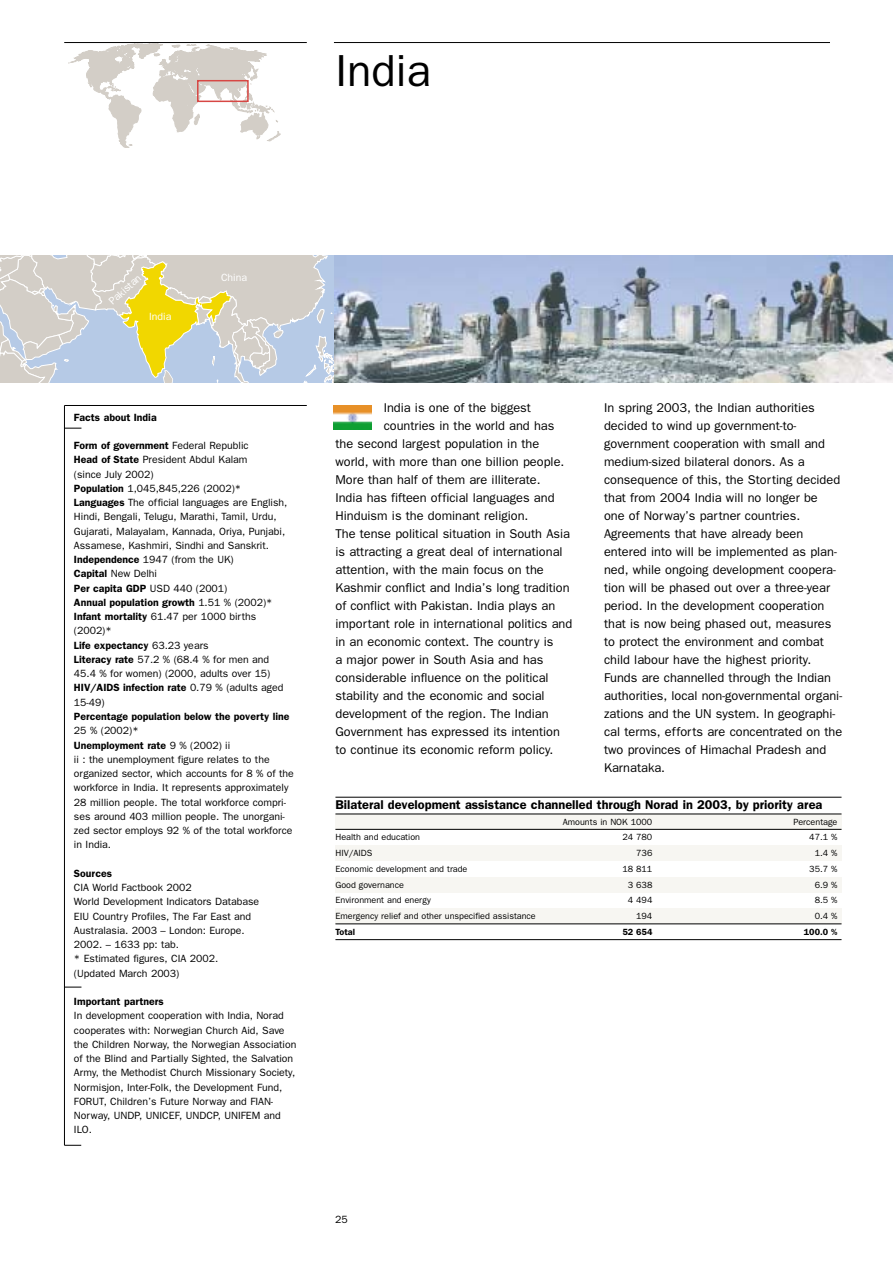
<style>
.page{position:relative;width:893px;height:1262px;background:#fff}
.page>*{position:absolute;margin:0;border:0;box-sizing:border-box;transform-origin:0 0}
.t1{font:45px "Franklin Gothic";color:#000}
.t2{font:12.75px/18px "Franklin Gothic";color:#000}
.t3{font:600 12.75px "Franklin Gothic";color:#000}
.t4{font:10.5px/14.2px "Franklin Gothic";color:#000}
.t5{font:10.5px "Franklin Gothic";color:#fff}
.t6{font:600 10.5px "Franklin Gothic";color:#000}
.t7{font:9px "Franklin Gothic";color:#000}
.t8{font:600 9px "Franklin Gothic";color:#000}
.s1{font-weight:600}
</style>
<div class="page">
<div style="left:335px;top:814px;width:506px;height:15px;background:#f7f6f2"></div>
<div style="left:335px;top:845px;width:506px;height:15px;background:#f7f6f2"></div>
<div style="left:335px;top:877px;width:506px;height:15px;background:#f7f6f2"></div>
<div style="left:335px;top:908px;width:506px;height:16px;background:#f7f6f2"></div>
<svg style="left:69px;top:44px;width:211px;height:104px"></svg>
<svg style="left:0;top:255px;width:334px;height:128px;background:#cfd0c2"></svg>
<img style="left:334px;top:255px;width:558px;height:128px">
<img style="left:334px;top:405px;width:37px;height:25px">
<hr style="left:64px;top:405px;width:1px;height:740px;background:#000">
<svg style="left:64px;top:1145px;width:17px;height:1px"></svg>
<svg style="left:65px;top:428px;width:16px;height:1px"></svg>
<svg style="left:65px;top:986px;width:16px;height:1px"></svg>
<hr style="left:64px;top:405px;width:243px;height:1px;background:#000">
<hr style="left:64px;top:42px;width:243px;height:1px;background:#000">
<hr style="left:334px;top:42px;width:496px;height:1px;background:#000">
<hr style="left:335px;top:797px;width:506px;height:1px;background:#000">
<hr style="left:335px;top:813px;width:506px;height:1px;background:#000">
<hr style="left:335px;top:829px;width:506px;height:1px;background:#000">
<hr style="left:335px;top:923px;width:506px;height:1px;background:#000">
<hr style="left:335px;top:939px;width:506px;height:1px;background:#000">
<div style="left:197px;top:80px;width:52px;height:22px;border:2px solid #d74744"></div>
<p class="t1" style="left:335px;top:55px;width:97px">India</p>
<p class="t5" style="left:108px;top:300px;width:41px;rotate:-42deg">Pakistan</p>
<p class="t5" style="left:221px;top:274px;width:28px">China</p>
<p class="t5" style="left:149px;top:312px;width:24px">India</p>
<p class="t6" style="left:74px;top:413px;width:84px">Facts about India</p>
<p class="t4" style="left:74px;top:439px;width:221px"><span class="s1">Form of government</span> Federal Republic<br><span class="s1">Head of State</span> President Abdul Kalam<br>(since July 2002)<br><span class="s1">Population</span> 1,045,845,226 (2002)* <span class="s1">Languages</span> The official languages are English, Hindi, Bengali, Telugu, Marathi, Tamil, Urdu, Gujarati, Malayalam, Kannada, Oriya, Punjabi, Assamese, Kashmiri, Sindhi and Sanskrit.<br><span class="s1">Independence</span> 1947 (from the UK)<br><span class="s1">Capital</span> New Delhi<br><span class="s1">Per capita GDP</span> USD 440 (2001)<br><span class="s1">Annual population growth</span> 1.51 % (2002)* <span class="s1">Infant mortality</span> 61.47 per 1000 births (2002)*<br><span class="s1">Life expectancy</span> 63.23 years<br><span class="s1">Literacy rate</span> 57.2 % (68.4 % for men and 45.4 % for women) (2000, adults over 15)<br><span class="s1">HIV/AIDS infection rate</span> 0.79 % (adults aged 15-49)<br><span class="s1">Percentage population below the poverty line </span>25 % (2002)*<br><span class="s1">Unemployment rate</span> 9 % (2002) ii<br>ii : the unemployment figure relates to the organized sector, which accounts for 8 % of the workforce in India. It represents approximately 28 million people. The total workforce compri&shy;ses around 403 million people. The unorgani&shy;zed sector employs 92 % of the total workforce in India.</p>
<p class="t4" style="left:74px;top:867px;width:187px"><span class="s1">Sources<br></span>CIA World Factbook 2002<br>World Development Indicators Database<br>EIU Country Profiles, The Far East and<br>Australasia. 2003 – London: Europe.<br>2002. – 1633 pp: tab.<br>* Estimated figures, CIA 2002. (Updated March 2003)</p>
<p class="t4" style="left:74px;top:995px;width:224px"><span class="s1">Important partners<br></span>In development cooperation with India, Norad cooperates with: Norwegian Church Aid, Save the Children Norway, the Norwegian Association of the Blind and Partially Sighted, the Salvation Army, the Methodist Church Missionary Society, Normisjon, Inter-Folk, the Development Fund, FORUT, Children’s Future Norway and FIAN-Norway, UNDP, UNICEF, UNDCP, UNIFEM and ILO.</p>
<p class="t2" style="left:384px;top:400px;width:149px">India is one of the biggest</p>
<p class="t2" style="left:384px;top:418px;width:172px">countries in the world and has</p>
<p class="t2" style="left:335px;top:436px;width:205px">the second largest population in the</p>
<p class="t2" style="left:335px;top:454px;width:230px">world, with more than one billion people.</p>
<p class="t2" style="left:335px;top:472px;width:207px">More than half of them are illiterate.</p>
<p class="t2" style="left:335px;top:490px;width:220px">India has fifteen official languages and</p>
<p class="t2" style="left:335px;top:508px;width:194px">Hinduism is the dominant religion.</p>
<p class="t2" style="left:335px;top:526px;width:236px">The tense political situation in South Asia</p>
<p class="t2" style="left:335px;top:544px;width:229px">is attracting a great deal of international</p>
<p class="t2" style="left:335px;top:562px;width:210px">attention, with the main focus on the</p>
<p class="t2" style="left:335px;top:580px;width:236px">Kashmir conflict and India’s long tradition</p>
<p class="t2" style="left:335px;top:598px;width:221px">of conflict with Pakistan. India plays an</p>
<p class="t2" style="left:335px;top:616px;width:238px">important role in international politics and</p>
<p class="t2" style="left:335px;top:634px;width:219px">in an economic context. The country is</p>
<p class="t2" style="left:335px;top:652px;width:209px">a major power in South Asia and has</p>
<p class="t2" style="left:335px;top:670px;width:215px">considerable influence on the political</p>
<p class="t2" style="left:335px;top:688px;width:211px">stability and the economic and social</p>
<p class="t2" style="left:335px;top:706px;width:215px">development of the region. The Indian</p>
<p class="t2" style="left:335px;top:724px;width:226px">Government has expressed its intention</p>
<p class="t2" style="left:335px;top:742px;width:219px">to continue its economic reform policy.</p>
<p class="t2" style="left:604px;top:400px;width:240px">In spring 2003, the Indian authorities decided to wind up government-to&shy;government cooperation with small and medium-sized bilateral donors. As a consequence of this, the Storting decided that from 2004 India will no longer be<br>one of Norway’s partner countries.<br>Agreements that have already been entered into will be implemented as plan&shy;ned, while ongoing development coopera&shy;tion will be phased out over a three-year period. In the development cooperation that is now being phased out, measures to protect the environment and combat child labour have the highest priority.<br>Funds are channelled through the Indian authorities, local non-governmental organi&shy;zations and the UN system. In geographi&shy;cal terms, efforts are concentrated on the two provinces of Himachal Pradesh and Karnataka.</p>
<p class="t3" style="left:335px;top:800px;width:488px">Bilateral development assistance channelled through Norad in 2003, by priority area</p>
<p class="t7" style="left:563px;top:818px;width:91px">Amounts in NOK 1000</p>
<p class="t7" style="left:793px;top:818px;width:46px">Percentage</p>
<p class="t7" style="left:335px;top:834px;width:86px">Health and education</p>
<p class="t7" style="left:622px;top:834px;width:31px">24 780</p>
<p class="t7" style="left:809px;top:834px;width:30px">47.1 %</p>
<p class="t7" style="left:335px;top:850px;width:38px">HIV/AIDS</p>
<p class="t7" style="left:636px;top:850px;width:18px">736</p>
<p class="t7" style="left:814px;top:850px;width:24px">1.4 %</p>
<p class="t7" style="left:335px;top:865px;width:133px">Economic development and trade</p>
<p class="t7" style="left:622px;top:865px;width:31px">18 811</p>
<p class="t7" style="left:809px;top:865px;width:30px">35.7 %</p>
<p class="t7" style="left:335px;top:881px;width:70px">Good governance</p>
<p class="t7" style="left:627px;top:881px;width:26px">3 638</p>
<p class="t7" style="left:814px;top:881px;width:24px">6.9 %</p>
<p class="t7" style="left:335px;top:897px;width:97px">Environment and energy</p>
<p class="t7" style="left:627px;top:897px;width:26px">4 494</p>
<p class="t7" style="left:814px;top:897px;width:24px">8.5 %</p>
<p class="t7" style="left:335px;top:913px;width:202px">Emergency relief and other unspecified assistance</p>
<p class="t7" style="left:636px;top:913px;width:18px">194</p>
<p class="t7" style="left:814px;top:913px;width:24px">0.4 %</p>
<p class="t8" style="left:335px;top:928px;width:21px">Total</p>
<p class="t8" style="left:622px;top:928px;width:31px">52 654</p>
<p class="t8" style="left:803px;top:928px;width:35px">100.0 %</p>
<p class="t4" style="left:335px;top:1212px;width:14px">25</p>
</div>
